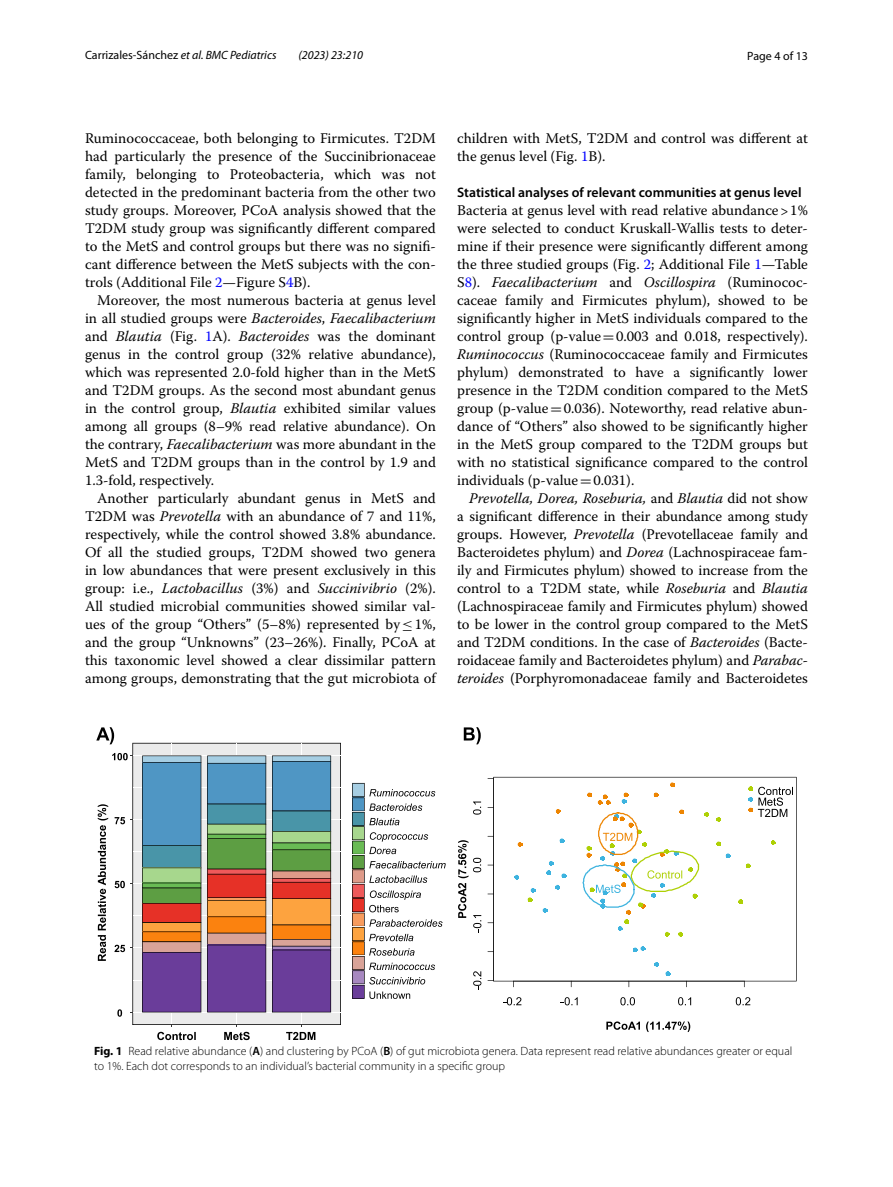
<style>
.page{position:relative;width:893px;height:1187px;background:#fff}
.page>*{position:absolute;margin:0;border:0;box-sizing:border-box;transform-origin:0 0}
.t1{font:14.7px/18px "Warnock Pro";color:#000;text-align:justify}
.t2{font:600 13.8px "Myriad Pro";color:#000}
.t3{font:300 12px/15px "Myriad Pro";color:#000}
.t4{font:12px "Myriad Pro";color:#000}
.t5{font:italic 12px "Myriad Pro";color:#000}
.s1{font-style:italic}
.s2{color:#00f}
.s3{font-family:"MTSY"}
.s4{font-weight:700}
.s5{font-weight:600}
</style>
<div class="page">
<svg style="left:132px;top:742px;width:209px;height:282px;background:#dcdcdc"></svg>
<hr style="left:133px;top:979px;width:208px;height:1px;background:#fff">
<hr style="left:133px;top:915px;width:208px;height:1px;background:#fff">
<hr style="left:133px;top:851px;width:208px;height:1px;background:#fff">
<hr style="left:133px;top:787px;width:208px;height:1px;background:#fff">
<hr style="left:133px;top:1011px;width:208px;height:1px;background:#fff">
<hr style="left:133px;top:947px;width:208px;height:1px;background:#fff">
<hr style="left:133px;top:883px;width:208px;height:1px;background:#fff">
<hr style="left:133px;top:819px;width:208px;height:1px;background:#fff">
<hr style="left:133px;top:755px;width:208px;height:1px;background:#fff">
<hr style="left:172px;top:743px;width:1px;height:281px;background:#fff">
<hr style="left:236px;top:743px;width:1px;height:281px;background:#fff">
<hr style="left:301px;top:743px;width:1px;height:281px;background:#fff">
<svg style="left:207px;top:755px;width:59px;height:257px;background:#847276"></svg>
<svg style="left:272px;top:755px;width:59px;height:257px;background:#84777a"></svg>
<svg style="left:142px;top:755px;width:59px;height:257px;background:#747a8c"></svg>
<svg style="left:117px;top:1009px;width:5px;height:7px"></svg>
<svg style="left:114px;top:944px;width:11px;height:8px"></svg>
<svg style="left:115px;top:880px;width:10px;height:8px"></svg>
<svg style="left:115px;top:817px;width:10px;height:7px"></svg>
<svg style="left:112px;top:753px;width:21px;height:7px"></svg>
<div style="left:352px;top:782px;width:13px;height:15px;background:#f2f2f2"></div>
<svg style="left:352px;top:783px;width:94px;height:215px"></svg>
<svg style="left:503px;top:997px;width:18px;height:8px"></svg>
<svg style="left:561px;top:997px;width:17px;height:8px"></svg>
<svg style="left:620px;top:997px;width:15px;height:8px"></svg>
<svg style="left:678px;top:997px;width:13px;height:8px"></svg>
<svg style="left:736px;top:997px;width:14px;height:8px"></svg>
<svg style="left:488px;top:778px;width:5px;height:203px"></svg>
<svg style="left:473px;top:971px;width:8px;height:18px"></svg>
<svg style="left:473px;top:801px;width:8px;height:13px"></svg>
<svg style="left:493px;top:776px;width:304px;height:205px"></svg>
<svg style="left:606px;top:1021px;width:84px;height:10px"></svg>
<svg style="left:458px;top:840px;width:23px;height:92px"></svg>
<svg style="left:561px;top:873px;width:5px;height:5px"></svg>
<svg style="left:514px;top:874px;width:5px;height:5px"></svg>
<svg style="left:543px;top:908px;width:4px;height:5px"></svg>
<svg style="left:546px;top:860px;width:8px;height:15px"></svg>
<svg style="left:560px;top:838px;width:4px;height:5px"></svg>
<svg style="left:633px;top:946px;width:12px;height:6px"></svg>
<svg style="left:555px;top:884px;width:5px;height:5px"></svg>
<svg style="left:513px;top:961px;width:232px;height:26px"></svg>
<svg style="left:726px;top:853px;width:4px;height:5px"></svg>
<svg style="left:518px;top:842px;width:4px;height:5px"></svg>
<svg style="left:556px;top:808px;width:4px;height:5px"></svg>
<svg style="left:716px;top:817px;width:5px;height:5px"></svg>
<svg style="left:528px;top:888px;width:7px;height:14px"></svg>
<svg style="left:738px;top:899px;width:5px;height:5px"></svg>
<svg style="left:716px;top:841px;width:5px;height:5px"></svg>
<svg style="left:746px;top:863px;width:4px;height:5px"></svg>
<svg style="left:771px;top:840px;width:4px;height:5px"></svg>
<svg style="left:748px;top:786px;width:45px;height:30px"></svg>
<svg style="left:582px;top:782px;width:127px;height:154px"></svg>
<svg style="left:96px;top:727px;width:18px;height:17px"></svg>
<svg style="left:464px;top:727px;width:17px;height:17px"></svg>
<svg style="left:98px;top:804px;width:10px;height:156px"></svg>
<svg style="left:157px;top:1024px;width:39px;height:16px"></svg>
<svg style="left:224px;top:1024px;width:26px;height:16px"></svg>
<svg style="left:286px;top:1024px;width:29px;height:15px"></svg>
<p class="t4" style="left:85px;top:48px;width:193px">Carrizales‑Sánchez <span class="s1">et al. BMC Pediatrics</span></p>
<p class="t5" style="left:298px;top:48px;width:66px">(2023) 23:210</p>
<p class="t4" style="left:747px;top:48px;width:62px">Page 4 of 13</p>
<p class="t1" style="left:85px;top:128px;width:352px">Ruminococcaceae, both belonging to Firmicutes. T2DM had particularly the presence of the Succinibrionaceae family, belonging to Proteobacteria, which was not detected in the predominant bacteria from the other two study groups. Moreover, PCoA analysis showed that the T2DM study group was significantly different compared to the MetS and control groups but there was no signifi&shy;cant difference between the MetS subjects with the con&shy;trols (Additional File <span class="s2">2</span>—Figure S<span class="s2">4</span>B).</p>
<p class="t1" style="left:85px;top:290px;width:352px;text-indent:12px">Moreover, the most numerous bacteria at genus level in all studied groups were <span class="s1">Bacteroides</span>, <span class="s1">Faecalibacterium </span>and <span class="s1">Blautia</span> (Fig. <span class="s2">1</span>A). <span class="s1">Bacteroides</span> was the dominant genus in the control group (32% relative abundance), which was represented 2.0-fold higher than in the MetS and T2DM groups. As the second most abundant genus in the control group, <span class="s1">Blautia</span> exhibited similar values among all groups (8–9% read relative abundance). On the contrary, <span class="s1">Faecalibacterium</span> was more abundant in the MetS and T2DM groups than in the control by 1.9 and 1.3-fold, respectively.</p>
<p class="t1" style="left:85px;top:488px;width:352px;text-indent:12px">Another particularly abundant genus in MetS and T2DM was <span class="s1">Prevotella</span> with an abundance of 7 and 11%, respectively, while the control showed 3.8% abundance.<br>Of all the studied groups, T2DM showed two genera in low abundances that were present exclusively in this group: i.e., <span class="s1">Lactobacillus</span> (3%) and <span class="s1">Succinivibrio</span> (2%).<br>All studied microbial communities showed similar val&shy;ues of the group “Others” (5–8%) represented by<span class="s3">≤</span>1%, and the group “Unknowns” (23–26%). Finally, PCoA at this taxonomic level showed a clear dissimilar pattern among groups, demonstrating that the gut microbiota of</p>
<p class="t1" style="left:457px;top:128px;width:352px">children with MetS, T2DM and control was different at the genus level (Fig. <span class="s2">1</span>B).</p>
<p class="t2" style="left:457px;top:183px;width:346px">Statistical analyses of relevant communities at genus level</p>
<p class="t1" style="left:457px;top:200px;width:352px">Bacteria at genus level with read relative abundance&gt;1% were selected to conduct Kruskall-Wallis tests to deter&shy;mine if their presence were significantly different among the three studied groups (Fig. <span class="s2">2</span>; Additional File <span class="s2">1</span>—Table S<span class="s2">8</span>). <span class="s1">Faecalibacterium</span> and <span class="s1">Oscillospira</span> (Ruminococ&shy;caceae family and Firmicutes phylum), showed to be significantly higher in MetS individuals compared to the control group (p-value<span class="s3">=</span>0.003 and 0.018, respectively).<br><span class="s1">Ruminococcus</span> (Ruminococcaceae family and Firmicutes phylum) demonstrated to have a significantly lower presence in the T2DM condition compared to the MetS group (p-value<span class="s3">=</span>0.036). Noteworthy, read relative abun&shy;dance of “Others” also showed to be significantly higher in the MetS group compared to the T2DM groups but with no statistical significance compared to the control individuals (p-value<span class="s3">=</span>0.031).</p>
<p class="t1" style="left:457px;top:488px;width:352px;text-indent:12px"><span class="s1">Prevotella, Dorea, Roseburia,</span> and <span class="s1">Blautia</span> did not show a significant difference in their abundance among study groups. However, <span class="s1">Prevotella</span> (Prevotellaceae family and Bacteroidetes phylum) and <span class="s1">Dorea</span> (Lachnospiraceae fam&shy;ily and Firmicutes phylum) showed to increase from the control to a T2DM state, while <span class="s1">Roseburia</span> and <span class="s1">Blautia </span>(Lachnospiraceae family and Firmicutes phylum) showed to be lower in the control group compared to the MetS and T2DM conditions. In the case of <span class="s1">Bacteroides</span> (Bacte&shy;roidaceae family and Bacteroidetes phylum) and <span class="s1">Parabac&shy;teroides</span> (Porphyromonadaceae family and Bacteroidetes</p>
<p class="t3" style="left:94px;top:1043px;width:700px"><span class="s4">Fig. 1</span> Read relative abundance (<span class="s5">A</span>) and clustering by PCoA (<span class="s5">B</span>) of gut microbiota genera. Data represent read relative abundances greater or equal to 1%. Each dot corresponds to an individual’s bacterial community in a specific group</p>
</div>
